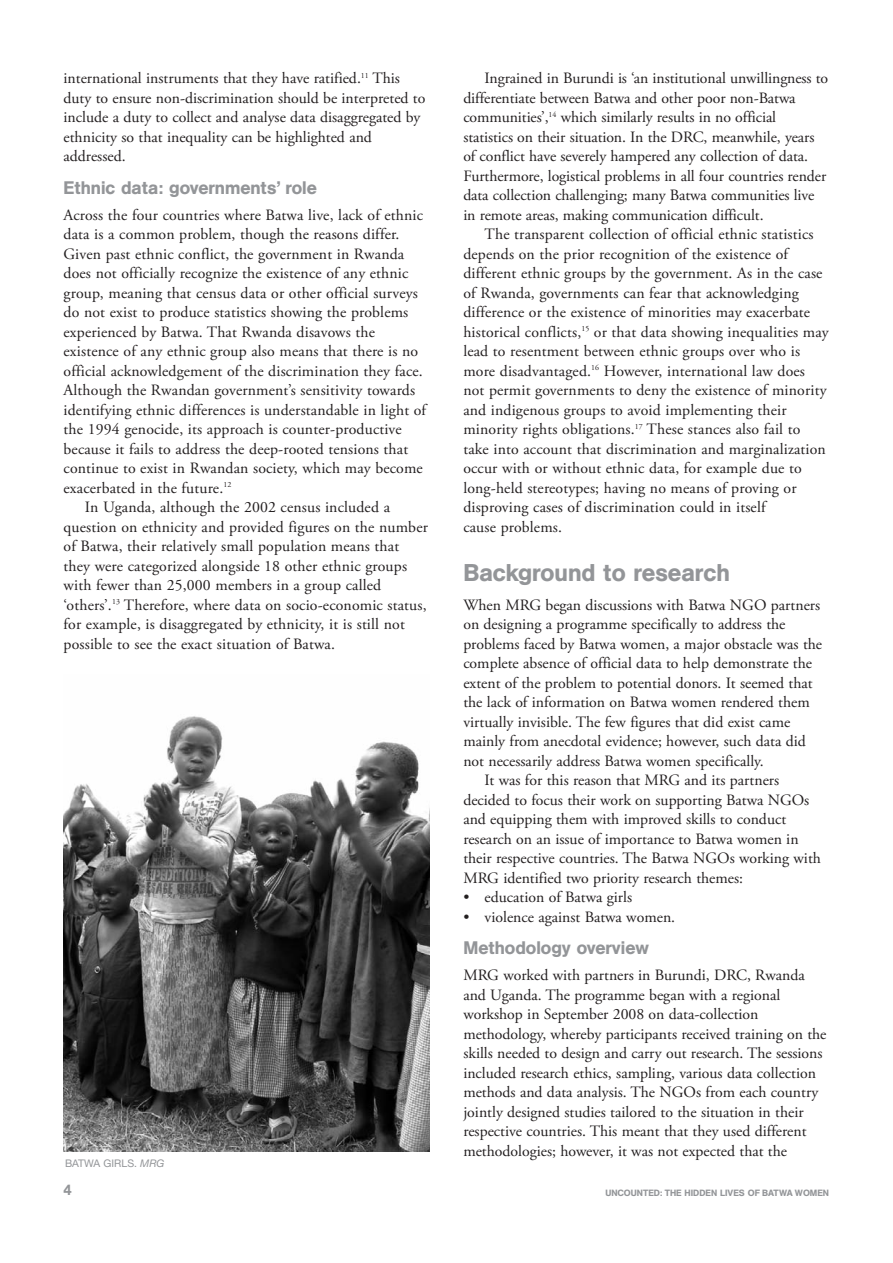
<style>
.page{position:relative;width:893px;height:1263px;background:#fff}
.page>*{position:absolute;margin:0;border:0;box-sizing:border-box;transform-origin:0 0}
.t1{font:500 24px "AG Book BQ";color:#939598}
.t2{font:500 18px "AG Book BQ";color:#939598}
.t3{font:15.75px/19.5px "Adobe Garamond Pro";color:#231f20}
.t4{font:500 15px "AG Book BQ";color:#939598}
.t5{font:10.5px "Helvetica Neue LT Com";color:#939598}
.t6{font:500 9px "AG Book BQ";color:#939598}
.s1{font-style:italic}
</style>
<div class="page">
<img style="left:64px;top:716px;width:365px;height:435px">
<p class="t3" style="left:64px;top:70px;width:363px">international instruments that they have ratified.<sup>11</sup> This duty to ensure non-discrimination should be interpreted to include a duty to collect and analyse data disaggregated by ethnicity so that inequality can be highlighted and addressed.</p>
<p class="t2" style="left:64px;top:181px;width:255px">Ethnic data: governments’ role</p>
<p class="t3" style="left:64px;top:207px;width:361px">Across the four countries where Batwa live, lack of ethnic</p>
<p class="t3" style="left:64px;top:226px;width:337px">data is a common problem, though the reasons differ.</p>
<p class="t3" style="left:64px;top:246px;width:342px">Given past ethnic conflict, the government in Rwanda</p>
<p class="t3" style="left:64px;top:265px;width:346px">does not officially recognize the existence of any ethnic</p>
<p class="t3" style="left:64px;top:285px;width:356px">group, meaning that census data or other official surveys</p>
<p class="t3" style="left:64px;top:304px;width:346px">do not exist to produce statistics showing the problems</p>
<p class="t3" style="left:64px;top:324px;width:313px">experienced by Batwa. That Rwanda disavows the</p>
<p class="t3" style="left:64px;top:343px;width:356px">existence of any ethnic group also means that there is no</p>
<p class="t3" style="left:64px;top:363px;width:361px">official acknowledgement of the discrimination they face.</p>
<p class="t3" style="left:64px;top:382px;width:353px">Although the Rwandan government’s sensitivity towards</p>
<p class="t3" style="left:64px;top:402px;width:364px">identifying ethnic differences is understandable in light of</p>
<p class="t3" style="left:64px;top:421px;width:340px">the 1994 genocide, its approach is counter-productive</p>
<p class="t3" style="left:64px;top:441px;width:346px">because it fails to address the deep-rooted tensions that</p>
<p class="t3" style="left:64px;top:460px;width:361px">continue to exist in Rwandan society, which may become</p>
<p class="t3" style="left:64px;top:480px;width:169px">exacerbated in the future.<sup>12</sup></p>
<p class="t3" style="left:85px;top:499px;width:307px">In Uganda, although the 2002 census included a</p>
<p class="t3" style="left:64px;top:519px;width:366px">question on ethnicity and provided figures on the number</p>
<p class="t3" style="left:64px;top:538px;width:337px">of Batwa, their relatively small population means that</p>
<p class="t3" style="left:64px;top:558px;width:345px">they were categorized alongside 18 other ethnic groups</p>
<p class="t3" style="left:64px;top:577px;width:319px">with fewer than 25,000 members in a group called</p>
<p class="t3" style="left:64px;top:597px;width:365px">‘others’.<sup>13</sup> Therefore, where data on socio-economic status,</p>
<p class="t3" style="left:64px;top:616px;width:343px">for example, is disaggregated by ethnicity, it is still not</p>
<p class="t3" style="left:64px;top:636px;width:273px">possible to see the exact situation of Batwa.</p>
<p class="t5" style="left:65px;top:1159px;width:101px">BATWA GIRLS. <span class="s1">MRG</span></p>
<p class="t3" style="left:463px;top:70px;width:366px;text-indent:21px">Ingrained in Burundi is ‘an institutional unwillingness to differentiate between Batwa and other poor non-Batwa communities’,<sup>14</sup> which similarly results in no official statistics on their situation. In the DRC, meanwhile, years of conflict have severely hampered any collection of data.<br>Furthermore, logistical problems in all four countries render data collection challenging; many Batwa communities live in remote areas, making communication difficult.</p>
<p class="t3" style="left:463px;top:226px;width:367px;text-indent:21px">The transparent collection of official ethnic statistics depends on the prior recognition of the existence of different ethnic groups by the government. As in the case of Rwanda, governments can fear that acknowledging difference or the existence of minorities may exacerbate historical conflicts,<sup>15</sup> or that data showing inequalities may lead to resentment between ethnic groups over who is more disadvantaged.<sup>16</sup> However, international law does not permit governments to deny the existence of minority and indigenous groups to avoid implementing their minority rights obligations.<sup>17</sup> These stances also fail to take into account that discrimination and marginalization occur with or without ethnic data, for example due to long-held stereotypes; having no means of proving or disproving cases of discrimination could in itself<br>cause problems.</p>
<h1 class="t1" style="left:463px;top:564px;width:268px">Background to research</h1>
<p class="t3" style="left:463px;top:597px;width:358px">When MRG began discussions with Batwa NGO partners</p>
<p class="t3" style="left:463px;top:616px;width:324px">on designing a programme specifically to address the</p>
<p class="t3" style="left:463px;top:636px;width:360px">problems faced by Batwa women, a major obstacle was the</p>
<p class="t3" style="left:463px;top:655px;width:350px">complete absence of official data to help demonstrate the</p>
<p class="t3" style="left:463px;top:675px;width:351px">extent of the problem to potential donors. It seemed that</p>
<p class="t3" style="left:463px;top:694px;width:348px">the lack of information on Batwa women rendered them</p>
<p class="t3" style="left:463px;top:714px;width:328px">virtually invisible. The few figures that did exist came</p>
<p class="t3" style="left:463px;top:733px;width:344px">mainly from anecdotal evidence; however, such data did</p>
<p class="t3" style="left:463px;top:753px;width:302px">not necessarily address Batwa women specifically.</p>
<p class="t3" style="left:485px;top:772px;width:296px">It was for this reason that MRG and its partners</p>
<p class="t3" style="left:463px;top:792px;width:347px">decided to focus their work on supporting Batwa NGOs</p>
<p class="t3" style="left:463px;top:811px;width:324px">and equipping them with improved skills to conduct</p>
<p class="t3" style="left:463px;top:831px;width:337px">research on an issue of importance to Batwa women in</p>
<p class="t3" style="left:463px;top:850px;width:359px">their respective countries. The Batwa NGOs working with</p>
<p class="t3" style="left:463px;top:870px;width:281px">MRG identified two priority research themes:</p>
<p class="t3" style="left:463px;top:889px;width:170px">• education of Batwa girls</p>
<p class="t3" style="left:463px;top:909px;width:213px">• violence against Batwa women.</p>
<p class="t2" style="left:463px;top:942px;width:187px">Methodology overview</p>
<p class="t3" style="left:463px;top:967px;width:365px">MRG worked with partners in Burundi, DRC, Rwanda and Uganda. The programme began with a regional workshop in September 2008 on data-collection methodology, whereby participants received training on the skills needed to design and carry out research. The sessions included research ethics, sampling, various data collection methods and data analysis. The NGOs from each country jointly designed studies tailored to the situation in their respective countries. This meant that they used different methodologies; however, it was not expected that the</p>
<p class="t4" style="left:64px;top:1185px;width:10px">4</p>
<p class="t6" style="left:605px;top:1190px;width:225px">UNCOUNTED: THE HIDDEN LIVES OF BATWA WOMEN</p>
</div>
